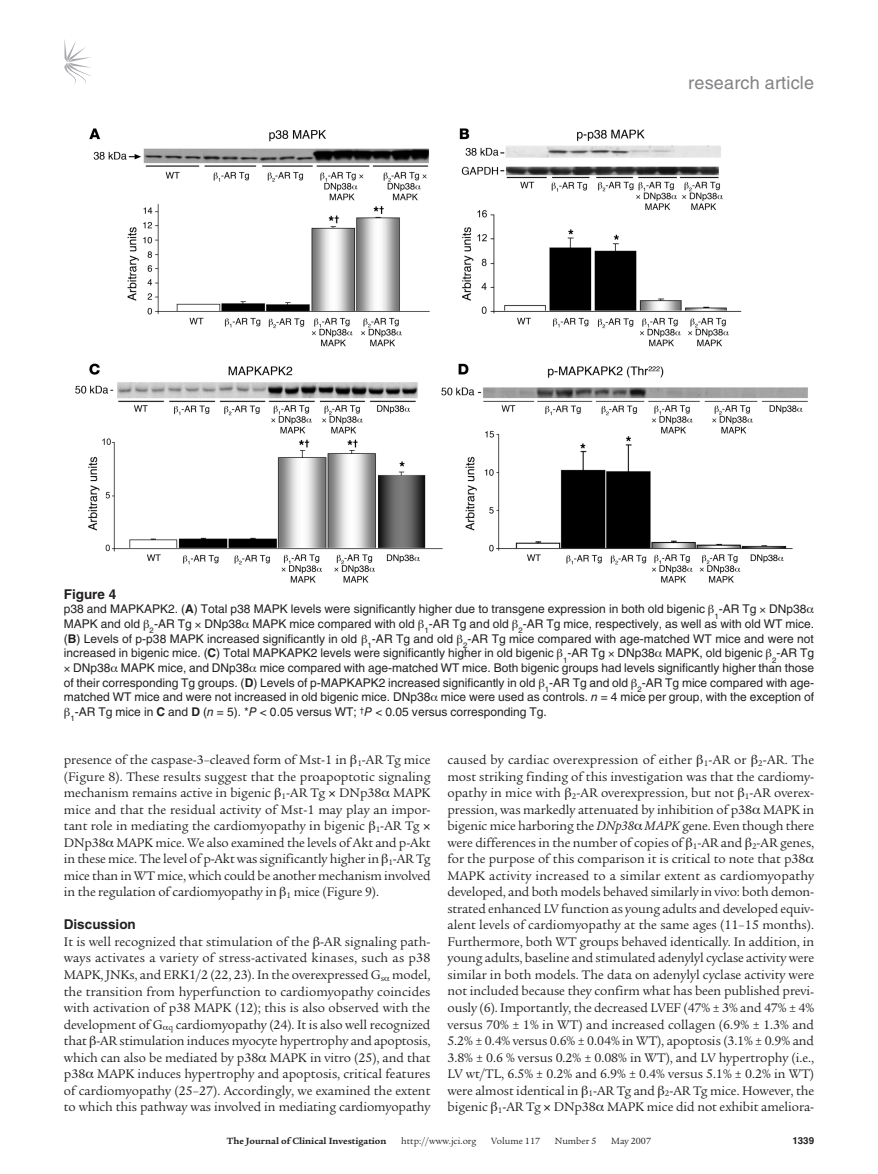
<style>
.page{position:relative;width:878px;height:1174px;background:#fff}
.page>*{position:absolute;margin:0;border:0;box-sizing:border-box;transform-origin:0 0}
.t1{font:18px "Helvetica LT Std";letter-spacing:.01em;color:#808285}
.t2{font:13.5px/16.5px "Legacy Serif Std";letter-spacing:-.005em;color:#231f20}
.t3{font:700 13.5px "Helvetica LT Std";color:#231f20}
.t4{font:12px "Helvetica LT Std";color:#231f20}
.t5{font:9.75px "Legacy Serif Std";color:#231f20}
.t6{font:700 9.75px "Legacy Serif Std";color:#231f20}
.t7{font:700 9.75px "Helvetica LT Std";color:#231f20}
.s1{font-weight:700}
.s2{font-style:italic}
</style>
<div class="page">
<svg style="left:64px;top:39px;width:27px;height:45px"></svg>
<img style="left:75px;top:128px;width:733px;height:455px">
<h1 class="t1" style="left:688px;top:72px;width:127px">research article</h1>
<p class="t3" style="left:64px;top:586px;width:54px">Figure 4</p>
<p class="t4" style="left:64px;top:602px;width:744px">p38 and MAPKAPK2. (<span class="s1">A</span>) Total p38 MAPK levels were significantly higher due to transgene expression in both old bigenic <sub>1</sub>-AR Tg DNp38</p>
<p class="t4" style="left:64px;top:617px;width:752px">MAPK and old <sub>2</sub>-AR Tg DNp38 MAPK mice compared with old <sub>1</sub>-AR Tg and old <sub>2</sub>-AR Tg mice, respectively, as well as with old WT mice.</p>
<p class="t4" style="left:64px;top:631px;width:751px">(<span class="s1">B</span>) Levels of p-p38 MAPK increased significantly in old <sub>1</sub>-AR Tg and old <sub>2</sub>-AR Tg mice compared with age-matched WT mice and were not</p>
<p class="t4" style="left:64px;top:646px;width:751px">increased in bigenic mice. (<span class="s1">C</span>) Total MAPKAPK2 levels were significantly higher in old bigenic <sub>1</sub>-AR Tg DNp38 MAPK, old bigenic <sub>2</sub>-AR Tg</p>
<p class="t4" style="left:73px;top:661px;width:742px">DNp38 MAPK mice, and DNp38 mice compared with age-matched WT mice. Both bigenic groups had levels significantly higher than those</p>
<p class="t4" style="left:64px;top:675px;width:751px">of their corresponding Tg groups. (<span class="s1">D</span>) Levels of p-MAPKAPK2 increased significantly in old <sub>1</sub>-AR Tg and old <sub>2</sub>-AR Tg mice compared with age-</p>
<p class="t4" style="left:64px;top:690px;width:752px">matched WT mice and were not increased in old bigenic mice. DNp38 mice were used as controls. <span class="s2">n</span> = 4 mice per group, with the exception of</p>
<p class="t4" style="left:70px;top:704px;width:478px"><sub>1</sub>-AR Tg mice in <span class="s1">C</span> and <span class="s1">D</span> (<span class="s2">n</span> = 5). *<span class="s2">P</span> &lt; 0.05 versus WT; <sup>†</sup><span class="s2">P</span> &lt; 0.05 versus corresponding Tg.</p>
<p class="t2" style="left:64px;top:752px;width:368px">presence of the caspase-3–cleaved form of Mst-1 in <sub>1</sub>-AR Tg mice (Figure 8). These results suggest that the proapoptotic signaling mechanism remains active in bigenic <sub>1</sub>-AR Tg DNp38 MAPK mice and that the residual activity of Mst-1 may play an impor&shy;tant role in mediating the cardiomyopathy in bigenic <sub>1</sub>-AR Tg DNp38 MAPK mice. We also examined the levels of Akt and p-Akt in these mice. The level of p-Akt was significantly higher in <sub>1</sub>-AR Tg mice than in WT mice, which could be another mechanism involved in the regulation of cardiomyopathy in <sub>1</sub> mice (Figure 9).</p>
<p class="t3" style="left:64px;top:916px;width:74px">Discussion</p>
<p class="t2" style="left:64px;top:933px;width:368px;text-align:justify">It is well recognized that stimulation of the -AR signaling path&shy;ways activates a variety of stress-activated kinases, such as p38<br>MAPK, JNKs, and ERK1/2 (22, 23). In the overexpressed G<sub>s</sub> model, the transition from hyperfunction to cardiomyopathy coincides with activation of p38 MAPK (12); this is also observed with the development of G <sub>q</sub> cardiomyopathy (24). It is also well recognized that -AR stimulation induces myocyte hypertrophy and apoptosis, which can also be mediated by p38 MAPK in vitro (25), and that p38 MAPK induces hypertrophy and apoptosis, critical features of cardiomyopathy (25–27). Accordingly, we examined the extent to which this pathway was involved in mediating cardiomyopathy</p>
<p class="t2" style="left:447px;top:752px;width:368px">caused by cardiac overexpression of either <sub>1</sub>-AR or <sub>2</sub>-AR. The most striking finding of this investigation was that the cardiomy&shy;opathy in mice with <sub>2</sub>-AR overexpression, but not <sub>1</sub>-AR overex&shy;pression, was markedly attenuated by inhibition of p38 MAPK in bigenic mice harboring the <span class="s2">DNp38 MAPK</span> gene. Even though there were differences in the number of copies of <sub>1</sub>-AR and <sub>2</sub>-AR genes, for the purpose of this comparison it is critical to note that p38<br>MAPK activity increased to a similar extent as cardiomyopathy developed, and both models behaved similarly in vivo: both demon&shy;strated enhanced LV function as young adults and developed equiv&shy;alent levels of cardiomyopathy at the same ages (11–15 months).<br>Furthermore, both WT groups behaved identically. In addition, in young adults, baseline and stimulated adenylyl cyclase activity were similar in both models. The data on adenylyl cyclase activity were not included because they confirm what has been published previ&shy;ously (6). Importantly, the decreased LVEF (47% ± 3% and 47% ± 4% versus 70% ± 1% in WT) and increased collagen (6.9% ± 1.3% and 5.2% ± 0.4% versus 0.6% ± 0.04% in WT), apoptosis (3.1% ± 0.9% and 3.8% ± 0.6 % versus 0.2% ± 0.08% in WT), and LV hypertrophy (i.e., LV wt/TL, 6.5% ± 0.2% and 6.9% ± 0.4% versus 5.1% ± 0.2% in WT) were almost identical in <sub>1</sub>-AR Tg and <sub>2</sub>-AR Tg mice. However, the bigenic <sub>1</sub>-AR Tg DNp38 MAPK mice did not exhibit ameliora-</p>
<p class="t6" style="left:227px;top:1135px;width:161px">The Journal of Clinical Investigation</p>
<p class="t5" style="left:401px;top:1135px;width:77px">http://www.jci.org</p>
<p class="t5" style="left:491px;top:1135px;width:50px">Volume 117</p>
<p class="t5" style="left:555px;top:1135px;width:43px">Number 5</p>
<p class="t5" style="left:611px;top:1135px;width:41px">May 2007</p>
<p class="t7" style="left:792px;top:1134px;width:23px">1339</p>
</div>
